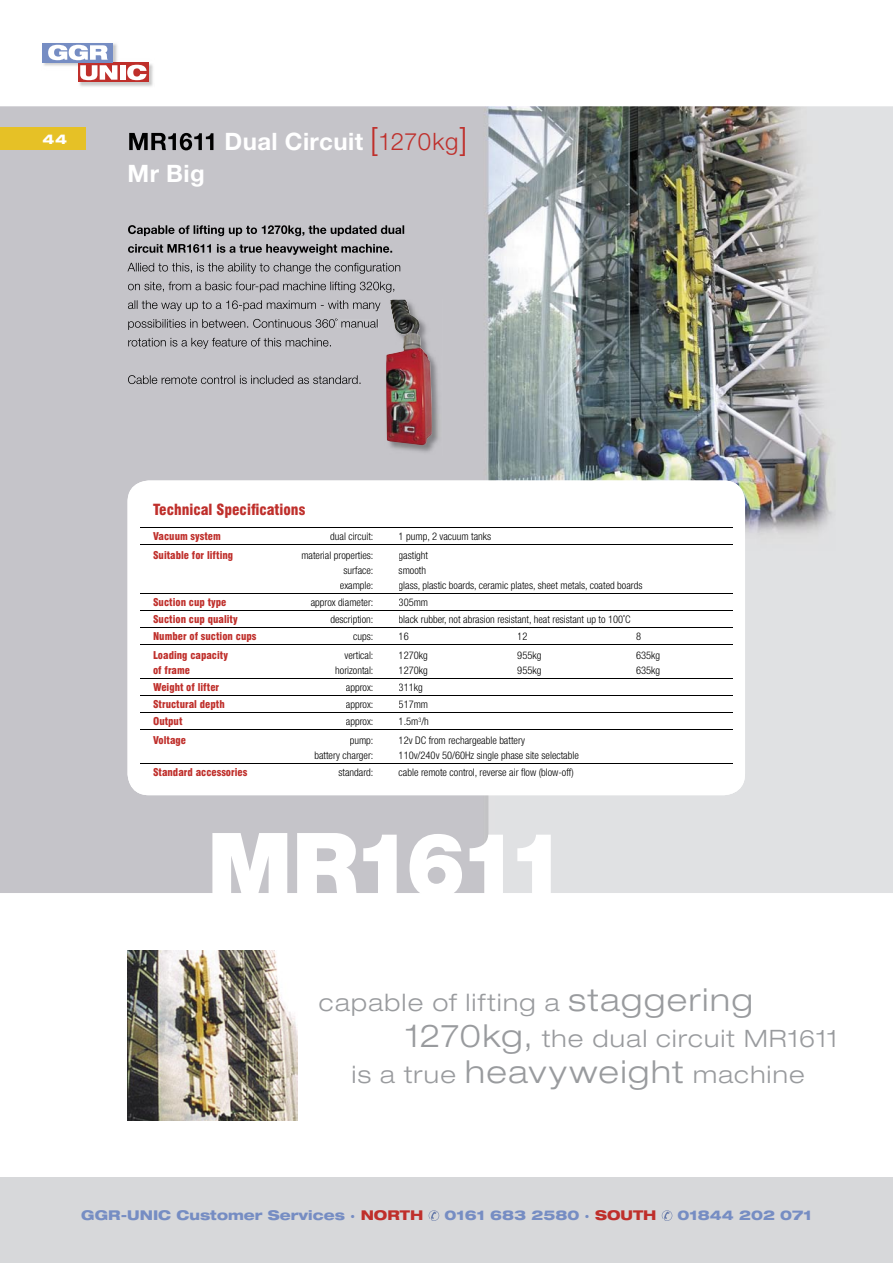
<style>
.page{position:relative;width:893px;height:1263px;background:#fff}
.page>*{position:absolute;margin:0;border:0;box-sizing:border-box;transform-origin:0 0}
.t1{font:900 90px "Helvetica Neue";letter-spacing:-.075em;color:#fff}
.t2{font:300 expanded 24px "Helvetica Neue";letter-spacing:.055em;color:#999b9e}
.t3{font:700 24px "Helvetica Neue";letter-spacing:.015em;color:#fff}
.t4{font:900 condensed 15px "Swiss 721 BT";color:#bf2f2b}
.t5{font:800 expanded 13.5px "Helvetica Neue";color:#768dc3}
.t6{font:800 expanded 13.5px "Helvetica Neue";color:#fff}
.t7{font:300 condensed 10.5px/15px "Helvetica Neue";color:#000}
.t8{font:900 condensed 10.5px/15px "Swiss 721 BT";color:#bf2f2b}
.s1{font-weight:300;font-size:31.5px;color:#bf2f2b}
.s2{font-weight:300;color:#bf2f2b}
.s3{font-size:31.5px}
.s4{color:#bf2f2b}
</style>
<div class="page">
<img style="left:0;top:106px;width:893px;height:787px">
<div style="left:0;top:1178px;width:893px;height:85px;background:#d7d8da"></div>
<img style="left:42px;top:43px;width:111px;height:44px">
<svg style="left:78px;top:62px;width:71px;height:20px"></svg>
<div style="left:120px;top:65px;width:6px;height:15px;background:#fff"></div>
<svg style="left:127px;top:65px;width:20px;height:15px"></svg>
<div style="left:43px;top:43px;width:70px;height:19px;background:#768dc3"></div>
<svg style="left:48px;top:45px;width:69px;height:35px"></svg>
<img style="left:129px;top:133px;width:89px;height:17px">
<img style="left:128px;top:225px;width:277px;height:11px">
<img style="left:128px;top:244px;width:265px;height:11px">
<img style="left:127px;top:263px;width:274px;height:11px">
<img style="left:128px;top:282px;width:267px;height:11px">
<img style="left:128px;top:300px;width:252px;height:11px">
<img style="left:128px;top:319px;width:207px;height:11px">
<img style="left:337px;top:319px;width:41px;height:9px">
<img style="left:128px;top:338px;width:132px;height:11px">
<svg style="left:264px;top:338px;width:3px;height:8px"></svg>
<img style="left:268px;top:338px;width:63px;height:9px">
<img style="left:128px;top:375px;width:232px;height:9px">
<div style="left:0;top:128px;width:85px;height:22px;background:#e6c126"></div>
<img style="left:128px;top:950px;width:170px;height:170px">
<svg style="left:429px;top:1210px;width:10px;height:11px"></svg>
<svg style="left:662px;top:1210px;width:10px;height:11px"></svg>
<div style="left:128px;top:480px;width:617px;height:315px;background:#fff;border-radius:21px"></div>
<hr style="left:140px;top:763px;width:127px;height:1px;background:#000">
<hr style="left:267px;top:763px;width:119px;height:1px;background:#000">
<hr style="left:386px;top:763px;width:119px;height:1px;background:#000">
<hr style="left:505px;top:763px;width:118px;height:1px;background:#000">
<hr style="left:623px;top:763px;width:109px;height:1px;background:#000">
<hr style="left:505px;top:527px;width:118px;height:1px;background:#000">
<hr style="left:623px;top:527px;width:109px;height:1px;background:#000">
<hr style="left:505px;top:544px;width:118px;height:1px;background:#000">
<hr style="left:623px;top:544px;width:109px;height:1px;background:#000">
<hr style="left:505px;top:593px;width:118px;height:1px;background:#000">
<hr style="left:623px;top:593px;width:109px;height:1px;background:#000">
<hr style="left:505px;top:610px;width:118px;height:1px;background:#000">
<hr style="left:623px;top:610px;width:109px;height:1px;background:#000">
<hr style="left:505px;top:712px;width:118px;height:1px;background:#000">
<hr style="left:623px;top:712px;width:109px;height:1px;background:#000">
<hr style="left:505px;top:729px;width:118px;height:1px;background:#000">
<hr style="left:623px;top:729px;width:109px;height:1px;background:#000">
<hr style="left:140px;top:527px;width:127px;height:1px;background:#000">
<hr style="left:140px;top:544px;width:127px;height:1px;background:#000">
<hr style="left:140px;top:593px;width:127px;height:1px;background:#000">
<hr style="left:140px;top:610px;width:127px;height:1px;background:#000">
<hr style="left:140px;top:627px;width:127px;height:1px;background:#000">
<hr style="left:140px;top:644px;width:127px;height:1px;background:#000">
<hr style="left:140px;top:678px;width:127px;height:1px;background:#000">
<hr style="left:140px;top:695px;width:127px;height:1px;background:#000">
<hr style="left:140px;top:712px;width:127px;height:1px;background:#000">
<hr style="left:140px;top:729px;width:127px;height:1px;background:#000">
<svg style="left:267px;top:527px;width:238px;height:1px"></svg>
<svg style="left:267px;top:544px;width:238px;height:1px"></svg>
<svg style="left:267px;top:593px;width:238px;height:1px"></svg>
<svg style="left:267px;top:610px;width:238px;height:1px"></svg>
<hr style="left:267px;top:627px;width:119px;height:1px;background:#000">
<hr style="left:267px;top:644px;width:119px;height:1px;background:#000">
<hr style="left:267px;top:678px;width:119px;height:1px;background:#000">
<hr style="left:267px;top:695px;width:119px;height:1px;background:#000">
<svg style="left:267px;top:729px;width:238px;height:1px"></svg>
<hr style="left:386px;top:627px;width:119px;height:1px;background:#000">
<hr style="left:505px;top:627px;width:118px;height:1px;background:#000">
<hr style="left:623px;top:627px;width:109px;height:1px;background:#000">
<hr style="left:386px;top:644px;width:119px;height:1px;background:#000">
<hr style="left:505px;top:644px;width:118px;height:1px;background:#000">
<hr style="left:623px;top:644px;width:109px;height:1px;background:#000">
<hr style="left:386px;top:678px;width:119px;height:1px;background:#000">
<hr style="left:505px;top:678px;width:118px;height:1px;background:#000">
<hr style="left:623px;top:678px;width:109px;height:1px;background:#000">
<hr style="left:386px;top:695px;width:119px;height:1px;background:#000">
<hr style="left:505px;top:695px;width:118px;height:1px;background:#000">
<hr style="left:623px;top:695px;width:109px;height:1px;background:#000">
<svg style="left:267px;top:712px;width:238px;height:1px"></svg>
<img style="left:384px;top:299px;width:58px;height:156px">
<img style="left:417px;top:320px;width:14px;height:63px">
<p class="t6" style="left:43px;top:130px;width:26px">44</p>
<h2 class="t3" style="left:128px;top:158px;width:79px">Mr Big</h2>
<h2 class="t3" style="left:225px;top:127px;width:244px">Dual Circuit <span class="s1">[</span><span class="s2">1270kg</span><span class="s1">]</span></h2>
<h3 class="t4" style="left:153px;top:500px;width:154px">Technical Specifications</h3>
<p class="t8" style="left:153px;top:529px;width:69px">Vacuum system</p>
<p class="t7" style="left:330px;top:529px;width:45px">dual circuit:</p>
<p class="t7" style="left:399px;top:529px;width:94px">1 pump, 2 vacuum tanks</p>
<p class="t8" style="left:153px;top:548px;width:82px">Suitable for lifting</p>
<p class="t7" style="left:301px;top:548px;width:74px;text-align:right">material properties: surface:<br>example:</p>
<p class="t7" style="left:399px;top:548px;width:245px">gastight<br>smooth<br>glass, plastic boards, ceramic plates, sheet metals, coated boards</p>
<p class="t8" style="left:153px;top:595px;width:75px">Suction cup type</p>
<p class="t7" style="left:311px;top:595px;width:64px">approx diameter:</p>
<p class="t7" style="left:399px;top:595px;width:31px">305mm</p>
<p class="t8" style="left:153px;top:612px;width:86px">Suction cup quality</p>
<p class="t7" style="left:330px;top:612px;width:45px">description:</p>
<p class="t7" style="left:399px;top:612px;width:233px">black rubber, not abrasion resistant, heat resistant up to 100˚C</p>
<p class="t8" style="left:153px;top:629px;width:105px">Number of suction cups</p>
<p class="t7" style="left:353px;top:629px;width:22px">cups:</p>
<p class="t7" style="left:399px;top:629px;width:12px">16</p>
<p class="t7" style="left:517px;top:629px;width:12px">12</p>
<p class="t7" style="left:636px;top:629px;width:7px">8</p>
<p class="t8" style="left:153px;top:648px;width:76px">Loading capacity of frame</p>
<p class="t7" style="left:335px;top:648px;width:40px;text-align:right">vertical: horizontal:</p>
<p class="t7" style="left:399px;top:648px;width:31px">1270kg<br>1270kg</p>
<p class="t7" style="left:517px;top:648px;width:26px">955kg<br>955kg</p>
<p class="t7" style="left:636px;top:648px;width:26px">635kg<br>635kg</p>
<p class="t8" style="left:153px;top:680px;width:68px">Weight of lifter</p>
<p class="t7" style="left:346px;top:680px;width:29px">approx:</p>
<p class="t7" style="left:399px;top:680px;width:26px">311kg</p>
<p class="t8" style="left:153px;top:697px;width:73px">Structural depth</p>
<p class="t7" style="left:346px;top:697px;width:29px">approx:</p>
<p class="t7" style="left:399px;top:697px;width:31px">517mm</p>
<p class="t8" style="left:153px;top:714px;width:31px">Output</p>
<p class="t7" style="left:346px;top:714px;width:29px">approx:</p>
<p class="t7" style="left:399px;top:714px;width:32px">1.5m<sup>3</sup>/h</p>
<p class="t8" style="left:153px;top:733px;width:35px">Voltage</p>
<p class="t7" style="left:314px;top:733px;width:61px;text-align:right">pump:<br>battery charger:</p>
<p class="t7" style="left:399px;top:733px;width:182px">12v DC from rechargeable battery<br>110v/240v 50/60Hz single phase site selectable</p>
<p class="t8" style="left:153px;top:765px;width:96px">Standard accessories</p>
<p class="t7" style="left:338px;top:765px;width:36px">standard:</p>
<p class="t7" style="left:399px;top:765px;width:177px">cable remote control, reverse air flow (blow-off)</p>
<h1 class="t1" style="left:207px;top:811px;width:361px">MR1611</h1>
<h2 class="t2" style="left:319px;top:988px;width:435px">capable of lifting a <span class="s3">staggering</span></h2>
<h2 class="t2" style="left:405px;top:1024px;width:434px"><span class="s3">1270kg,</span> the dual circuit MR1611</h2>
<h2 class="t2" style="left:352px;top:1060px;width:454px">is a true <span class="s3">heavyweight</span> machine</h2>
<p class="t5" style="left:81px;top:1207px;width:344px">GGR-UNIC Customer Services · <span class="s4">NORTH</span></p>
<p class="t5" style="left:444px;top:1207px;width:214px">0161 683 2580 · <span class="s4">SOUTH</span></p>
<p class="t5" style="left:678px;top:1207px;width:136px">01844 202 071</p>
</div>
